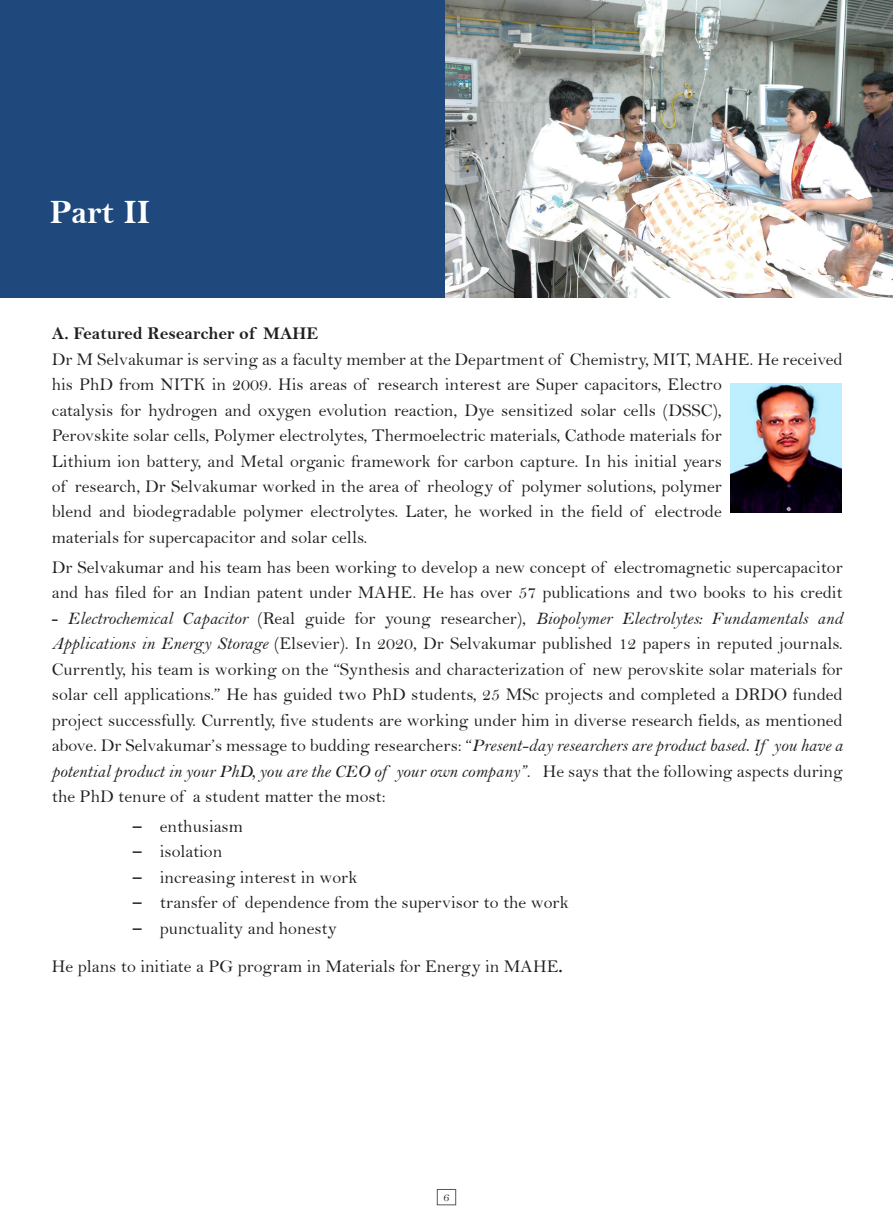
<style>
.page{position:relative;width:893px;height:1225px;background:#fff}
.page>*{position:absolute;margin:0;border:0;box-sizing:border-box;transform-origin:0 0}
.No_Spacing{font:34.5px "Bell MT Bold";letter-spacing:-.005em;color:#fff}
.t1{font:18px/25.5px "Bell";color:#231f20}
.No_Spacing-2{font:18px "Bell MT Bold";color:#231f20}
.t2{font:12px "Bell";color:#231f20}
.s1{font-family:"Bell MT Italic"}
.s2{font-family:"Calibri";color:#000}
.s3{font-family:"Bell MT Bold"}
</style>
<div class="page">
<div style="left:437px;top:1189px;width:19px;height:16px;border:1px solid #57585a"></div>
<div style="left:0;top:0;width:893px;height:298px;background:#1f497d"></div>
<img style="left:445px;top:0;width:448px;height:298px">
<img style="left:730px;top:384px;width:112px;height:129px">
<p class="No_Spacing" style="left:50px;top:192px;width:102px">Part II</p>
<p class="No_Spacing-2" style="left:52px;top:323px;width:268px">A. Featured Researcher of MAHE</p>
<p class="t1" style="left:52px;top:346px;width:792px">Dr M Selvakumar is serving as a faculty member at the Department of Chemistry, MIT, MAHE. He received his PhD from NITK in 2009. His areas of research interest are Super capacitors, Electro<br>catalysis for hydrogen and oxygen evolution reaction, Dye sensitized solar cells (DSSC),<br>Perovskite solar cells, Polymer electrolytes, Thermoelectric materials, Cathode materials for<br>Lithium ion battery, and Metal organic framework for carbon capture. In his initial years<br>of research, Dr Selvakumar worked in the area of rheology of polymer solutions, polymer<br>blend and biodegradable polymer electrolytes. Later, he worked in the field of electrode<br>materials for supercapacitor and solar cells.</p>
<p class="t1" style="left:52px;top:554px;width:792px">Dr Selvakumar and his team has been working to develop a new concept of electromagnetic supercapacitor and has filed for an Indian patent under MAHE. He has over 57 publications and two books to his credit</p>
<p class="t1" style="left:52px;top:605px;width:792px;text-align:justify">- <span class="s1">Electrochemical Capacitor</span> (Real guide for young researcher), <span class="s1">Biopolymer Electrolytes: Fundamentals and Applications in Energy Storage</span> (Elsevier). In 2020, Dr Selvakumar published 12 papers in reputed journals.<br>Currently, his team is working on the “Synthesis and characterization of new perovskite solar materials for solar cell applications.” He has guided two PhD students, 25 MSc projects and completed a DRDO funded project successfully. Currently, five students are working under him in diverse research fields, as mentioned above. Dr Selvakumar’s message to budding researchers: “<span class="s1">Present-day researchers are product based. If you have a potential product in your PhD, you are the CEO of your own company”</span>. He says that the following aspects during the PhD tenure of a student matter the most:</p>
<p class="t1" style="left:133px;top:813px;width:111px"><span class="s2">–</span> enthusiasm</p>
<p class="t1" style="left:133px;top:838px;width:91px"><span class="s2">–</span> isolation</p>
<p class="t1" style="left:133px;top:864px;width:226px"><span class="s2">–</span> increasing interest in work</p>
<p class="t1" style="left:133px;top:889px;width:437px"><span class="s2">–</span> transfer of dependence from the supervisor to the work</p>
<p class="t1" style="left:133px;top:915px;width:205px"><span class="s2">–</span> punctuality and honesty</p>
<p class="t1" style="left:52px;top:953px;width:512px">He plans to initiate a PG program in Materials for Energy in MAHE<span class="s3">.</span></p>
<p class="t2" style="left:443px;top:1189px;width:7px">6</p>
</div>
